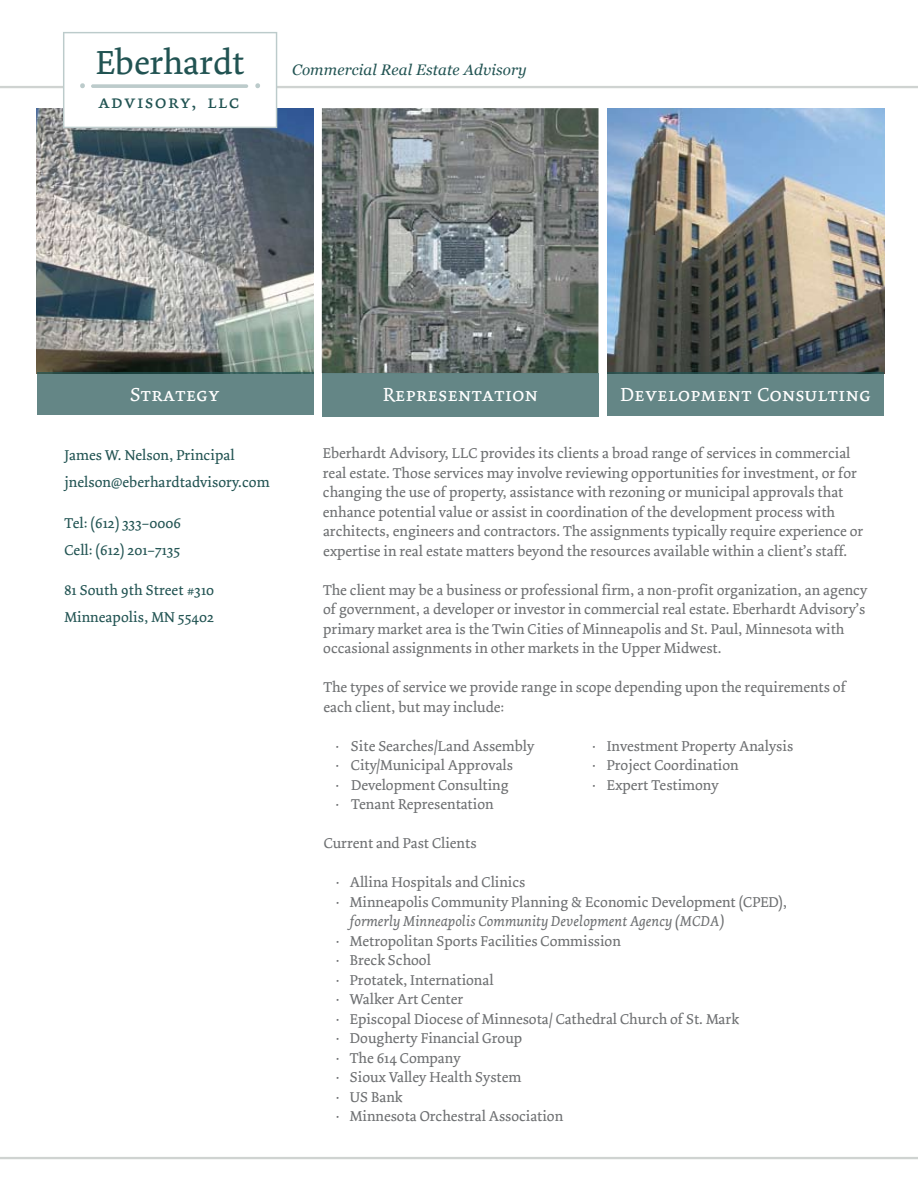
<style>
.page{position:relative;width:918px;height:1188px;background:#fff}
.page>*{position:absolute;margin:0;border:0;box-sizing:border-box;transform-origin:0 0}
.t1{font:35.25px "Dolly";color:#215352}
.t2{font:19.95px "Dolly Small Caps";letter-spacing:-.01em;color:#fff}
.t3{font:18.9px "Dolly Small Caps";letter-spacing:.05em;color:#215352}
.t4{font:italic 15.15px "Georgia";letter-spacing:.01em;color:#215352}
.t5{font:15px/19.5px "Dolly";color:#6d6f71}
.t6{font:15px/27px "Dolly";letter-spacing:.005em;color:#215352}
.t7{font:italic 15px "Dolly";color:#6d6f71}
</style>
<div class="page">
<hr style="left:0;top:86px;width:918px;height:2px;background:#cfd3d1">
<img style="left:37px;top:108px;width:276px;height:265px">
<img style="left:322px;top:108px;width:277px;height:265px">
<img style="left:608px;top:108px;width:276px;height:265px">
<div style="left:37px;top:373px;width:276px;height:42px;background:#648686"></div>
<div style="left:322px;top:373px;width:277px;height:44px;background:#648686"></div>
<div style="left:608px;top:373px;width:276px;height:43px;background:#648686"></div>
<svg style="left:63px;top:32px;width:214px;height:96px"></svg>
<hr style="left:0;top:1157px;width:918px;height:2px;background:#cfd3d1">
<h1 class="t1" style="left:96px;top:41px;width:150px">Eberhardt</h1>
<p class="t3" style="left:98px;top:91px;width:143px">advisory, llc</p>
<p class="t4" style="left:292px;top:60px;width:236px">Commercial Real Estate Advisory</p>
<h2 class="t2" style="left:130px;top:383px;width:92px">Strategy</h2>
<h2 class="t2" style="left:383px;top:383px;width:157px">Representation</h2>
<h2 class="t2" style="left:621px;top:383px;width:252px">Development Consulting</h2>
<p class="t6" style="left:64px;top:442px;width:207px">James W. Nelson, Principal jnelson@eberhardtadvisory.com</p>
<p class="t6" style="left:64px;top:509px;width:118px">Tel: (612) 333–0006<br>Cell: (612) 201–7135</p>
<p class="t6" style="left:64px;top:577px;width:151px">81 South 9th Street #310<br>Minneapolis, MN 55402</p>
<p class="t5" style="left:323px;top:444px;width:542px">Eberhardt Advisory, LLC provides its clients a broad range of services in commercial real estate. Those services may involve reviewing opportunities for investment, or for changing the use of property, assistance with rezoning or municipal approvals that enhance potential value or assist in coordination of the development process with architects, engineers and contractors. The assignments typically require experience or expertise in real estate matters beyond the resources available within a client’s staff.</p>
<p class="t5" style="left:323px;top:580px;width:546px">The client may be a business or professional firm, a non-profit organization, an agency of government, a developer or investor in commercial real estate. Eberhardt Advisory’s primary market area is the Twin Cities of Minneapolis and St. Paul, Minnesota with occasional assignments in other markets in the Upper Midwest.</p>
<p class="t5" style="left:323px;top:678px;width:524px">The types of service we provide range in scope depending upon the requirements of each client, but may include:</p>
<p class="t5" style="left:336px;top:736px;width:200px">· Site Searches/Land Assembly</p>
<p class="t5" style="left:593px;top:736px;width:202px">· Investment Property Analysis</p>
<p class="t5" style="left:336px;top:756px;width:178px">· City/Municipal Approvals</p>
<p class="t5" style="left:593px;top:756px;width:147px">· Project Coordination</p>
<p class="t5" style="left:336px;top:775px;width:174px">· Development Consulting</p>
<p class="t5" style="left:593px;top:775px;width:127px">· Expert Testimony</p>
<p class="t5" style="left:336px;top:795px;width:159px">· Tenant Representation</p>
<p class="t5" style="left:324px;top:834px;width:154px">Current and Past Clients</p>
<p class="t5" style="left:336px;top:873px;width:452px">· Allina Hospitals and Clinics<br>· Minneapolis Community Planning &amp; Economic Development (CPED),</p>
<p class="t7" style="left:350px;top:912px;width:376px">formerly Minneapolis Community Development Agency (MCDA)</p>
<p class="t5" style="left:336px;top:931px;width:404px">· Metropolitan Sports Facilities Commission<br>· Breck School<br>· Protatek, International<br>· Walker Art Center<br>· Episcopal Diocese of Minnesota/ Cathedral Church of St. Mark · Dougherty Financial Group<br>· The 614 Company<br>· Sioux Valley Health System<br>· US Bank<br>· Minnesota Orchestral Association</p>
</div>
